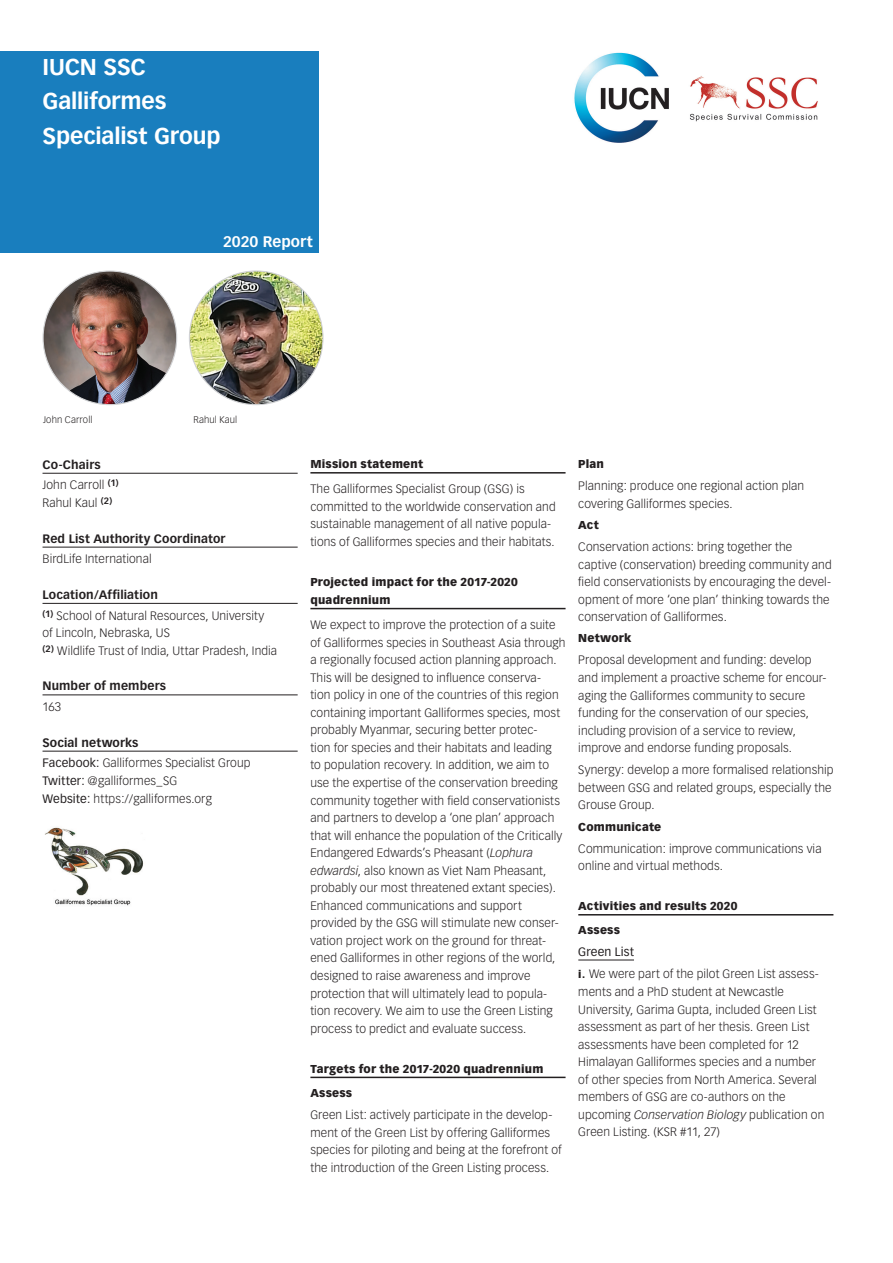
<style>
.page{position:relative;width:893px;height:1263px;background:#fff}
.page>*{position:absolute;margin:0;border:0;box-sizing:border-box;transform-origin:0 0}
.t1{font:700 22.5px/34.5px "Vectora LH";letter-spacing:-.005em;color:#fff}
.t2{font:700 15px "Vectora LH";color:#fff}
.t3{font:300 12px/17.5px "Vectora LH";letter-spacing:.01em;color:#231f20}
.t4{font:700 12px "Vectora LH";letter-spacing:.01em;color:#231f20}
.t5{font:900 11.25px/24.2px "Vectora LH";letter-spacing:.015em;color:#231f20}
.t6{font:300 9.45px "Vectora LH";letter-spacing:.015em;color:#231f20}
.s1{font-weight:700}
.s2{font-weight:400}
.s3{font-style:italic}
.s4{font-weight:900;font-size:10.5px}
</style>
<div class="page">
<hr style="left:310px;top:472px;width:256px;height:2px;background:#231f20">
<hr style="left:310px;top:608px;width:256px;height:1px;background:#231f20">
<hr style="left:310px;top:1077px;width:256px;height:1px;background:#231f20">
<hr style="left:578px;top:914px;width:255px;height:1px;background:#231f20">
<hr style="left:578px;top:960px;width:56px;height:1px;background:#231f20">
<div style="left:0;top:51px;width:319px;height:202px;background:#197ebe"></div>
<img style="left:43px;top:271px;width:134px;height:134px;border-radius:67px">
<img style="left:189px;top:271px;width:134px;height:134px;border-radius:67px">
<img style="left:574px;top:52px;width:244px;height:91px">
<hr style="left:43px;top:473px;width:255px;height:1px;background:#231f20">
<hr style="left:43px;top:547px;width:255px;height:1px;background:#231f20">
<hr style="left:43px;top:603px;width:255px;height:1px;background:#231f20">
<hr style="left:43px;top:695px;width:255px;height:1px;background:#231f20">
<hr style="left:43px;top:751px;width:255px;height:1px;background:#231f20">
<img style="left:45px;top:827px;width:99px;height:79px">
<h1 class="t1" style="left:43px;top:50px;width:179px">IUCN SSC<br>Galliformes<br>Specialist Group</h1>
<p class="t2" style="left:223px;top:232px;width:91px">2020 Report</p>
<p class="t6" style="left:43px;top:414px;width:51px">John Carroll</p>
<p class="t6" style="left:194px;top:414px;width:45px">Rahul Kaul</p>
<p class="t3" style="left:43px;top:454px;width:78px;line-height:20.7px"><span class="s1">Co-Chairs<br></span>John Carroll <sup>(1)</sup></p>
<p class="t3" style="left:43px;top:494px;width:71px">Rahul Kaul <sup>(2)</sup></p>
<p class="t4" style="left:43px;top:531px;width:184px">Red List Authority Coordinator</p>
<p class="t3" style="left:43px;top:550px;width:111px">BirdLife International</p>
<p class="t3" style="left:43px;top:584px;width:223px;line-height:20.5px"><span class="s1">Location/Affiliation<br></span><sup>(1)</sup> School of Natural Resources, University</p>
<p class="t3" style="left:43px;top:624px;width:236px">of Lincoln, Nebraska, US<br><sup>(2)</sup> Wildlife Trust of India, Uttar Pradesh, India</p>
<p class="t4" style="left:43px;top:679px;width:125px">Number of members</p>
<p class="t3" style="left:43px;top:698px;width:20px">163</p>
<p class="t3" style="left:43px;top:732px;width:209px;line-height:20.7px"><span class="s1">Social networks<br></span><span class="s2">Facebook:</span> Galliformes Specialist Group</p>
<p class="t3" style="left:43px;top:772px;width:171px"><span class="s2">Twitter:</span> @galliformes_SG<br><span class="s2">Website:</span> https://galliformes.org</p>
<p class="t5" style="left:310px;top:452px;width:114px">Mission statement</p>
<p class="t3" style="left:310px;top:480px;width:247px">The Galliformes Specialist Group (GSG) is committed to the worldwide conservation and sustainable management of all native popula&shy;tions of Galliformes species and their habitats.</p>
<p class="t5" style="left:310px;top:573px;width:209px;line-height:18px">Projected impact for the 2017-2020 quadrennium</p>
<p class="t3" style="left:310px;top:616px;width:257px">We expect to improve the protection of a suite of Galliformes species in Southeast Asia through a regionally focused action planning approach.<br>This will be designed to influence conserva-<br>tion policy in one of the countries of this region containing important Galliformes species, most probably Myanmar, securing better protec-<br>tion for species and their habitats and leading<br>to population recovery. In addition, we aim to use the expertise of the conservation breeding community together with field conservationists and partners to develop a ‘one plan’ approach that will enhance the population of the Critically Endangered Edwards’s Pheasant (<span class="s3">Lophura edwardsi</span>, also known as Viet Nam Pheasant, probably our most threatened extant species).<br>Enhanced communications and support provided by the GSG will stimulate new conser&shy;vation project work on the ground for threat&shy;ened Galliformes in other regions of the world, designed to raise awareness and improve protection that will ultimately lead to popula&shy;tion recovery. We aim to use the Green Listing process to predict and evaluate success.</p>
<p class="t5" style="left:310px;top:1056px;width:234px">Targets for the 2017-2020 quadrennium<br>Assess</p>
<p class="t3" style="left:310px;top:1106px;width:253px">Green List: actively participate in the develop&shy;ment of the Green List by offering Galliformes species for piloting and being at the forefront of the introduction of the Green Listing process.</p>
<p class="t5" style="left:578px;top:452px;width:27px">Plan</p>
<p class="t3" style="left:578px;top:477px;width:227px">Planning: produce one regional action plan covering Galliformes species.</p>
<p class="t5" style="left:578px;top:513px;width:22px">Act</p>
<p class="t3" style="left:578px;top:538px;width:255px">Conservation actions: bring together the captive (conservation) breeding community and field conservationists by encouraging the devel&shy;opment of more ‘one plan’ thinking towards the conservation of Galliformes.</p>
<p class="t5" style="left:578px;top:626px;width:55px">Network</p>
<p class="t3" style="left:578px;top:652px;width:250px">Proposal development and funding: develop and implement a proactive scheme for encour&shy;aging the Galliformes community to secure funding for the conservation of our species, including provision of a service to review, improve and endorse funding proposals.</p>
<p class="t3" style="left:578px;top:761px;width:257px">Synergy: develop a more formalised relationship between GSG and related groups, especially the<br>Grouse Group.</p>
<p class="t5" style="left:578px;top:814px;width:85px">Communicate</p>
<p class="t3" style="left:578px;top:840px;width:245px">Communication: improve communications via online and virtual methods.</p>
<p class="t5" style="left:578px;top:894px;width:161px">Activities and results 2020<br>Assess</p>
<p class="t3" style="left:578px;top:941px;width:242px;line-height:22px"><span class="s2">Green List<br></span><span class="s4">i.</span> We were part of the pilot Green List assess-</p>
<p class="t3" style="left:578px;top:983px;width:248px">ments and a PhD student at Newcastle University, Garima Gupta, included Green List assessment as part of her thesis. Green List assessments have been completed for 12<br>Himalayan Galliformes species and a number of other species from North America. Several members of GSG are co-authors on the upcoming <span class="s3">Conservation Biology</span> publication on Green Listing. (KSR #11, 27)</p>
</div>
